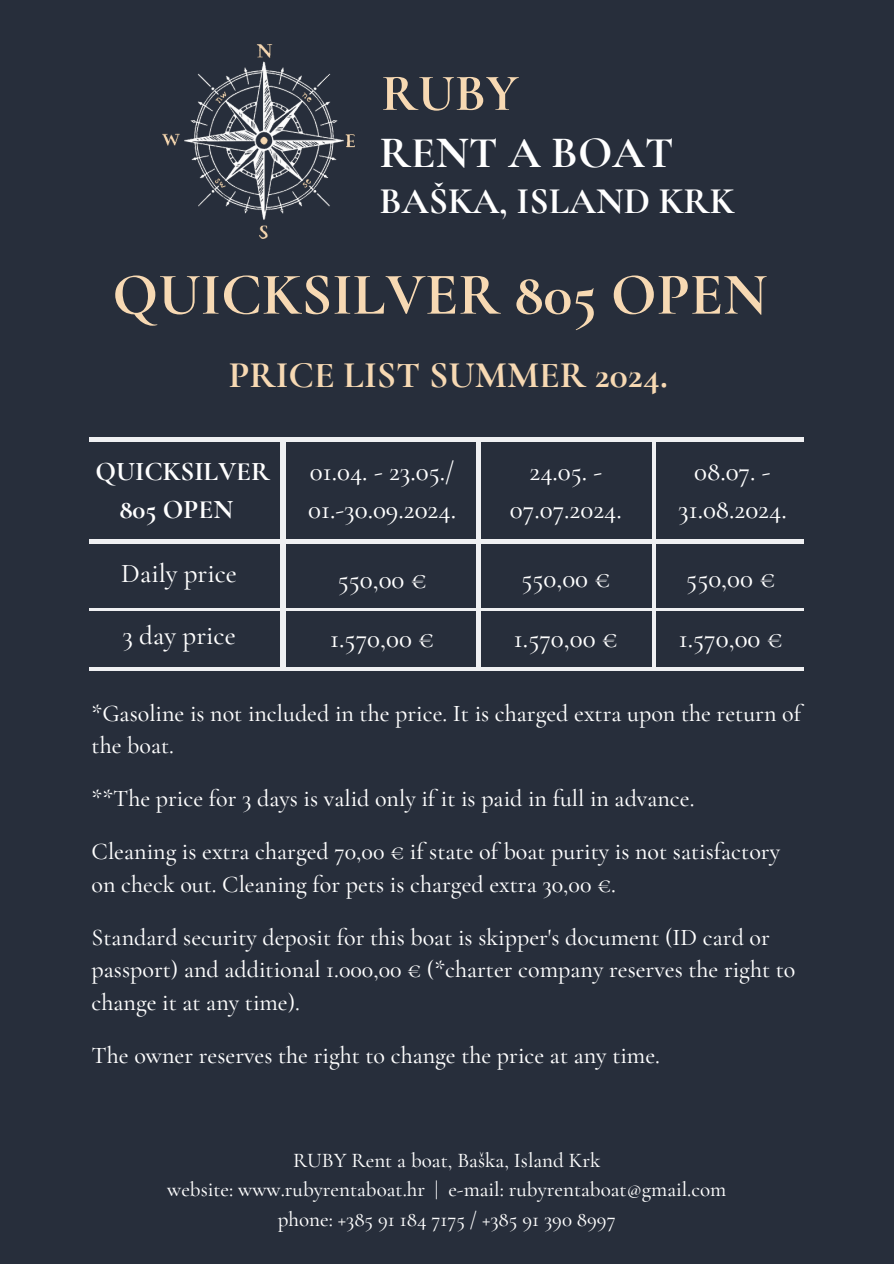
<style>
.page{position:relative;width:894px;height:1264px;background:#fff}
.page>*{position:absolute;margin:0;border:0;box-sizing:border-box;transform-origin:0 0}
.t1{font:700 60px "Cormorant Garamond";color:#f7d9b3}
.t2{font:700 52.5px "Cormorant Garamond";color:#f7d9b3}
.t3{font:700 45px "Cormorant Garamond";color:#fff}
.t4{font:700 37.5px "Cormorant Garamond";color:#f7d9b3}
.t5{font:700 37.5px "Cormorant Garamond";color:#fff}
.t6{font:500 27px/37.2px "Cormorant Garamond";color:#fff;text-align:center}
.t7{font:700 27px/37.2px "Cormorant Garamond";color:#fff;text-align:center}
.t8{font:500 24px/32.7px "Cormorant Garamond";color:#fff}
.t9{font:500 21px "Cormorant Garamond";color:#fff}
</style>
<div class="page">
<div style="left:0;top:0;width:893px;height:1263px;background:#272e3b"></div>
<img style="left:163px;top:44px;width:191px;height:194px">
<hr style="left:89px;top:437px;width:715px;height:4px;background:#eff0f2">
<hr style="left:89px;top:667px;width:715px;height:3px;background:#eff0f2">
<hr style="left:281px;top:439px;width:4px;height:229px;background:#eff0f2">
<hr style="left:476px;top:437px;width:4px;height:231px;background:#eff0f2">
<hr style="left:652px;top:437px;width:3px;height:231px;background:#eff0f2">
<hr style="left:89px;top:608px;width:715px;height:2px;background:#eff0f2">
<hr style="left:89px;top:539px;width:715px;height:4px;background:#eff0f2">
<p class="t2" style="left:381px;top:61px;width:139px">RUBY</p>
<p class="t3" style="left:379px;top:125px;width:295px">RENT A BOAT</p>
<p class="t5" style="left:379px;top:179px;width:356px">BAŠKA, ISLAND KRK</p>
<p class="t1" style="left:112px;top:258px;width:656px">QUICKSILVER 805 OPEN</p>
<p class="t4" style="left:229px;top:352px;width:440px">PRICE LIST SUMMER 2024.</p>
<p class="t7" style="left:95px;top:453px;width:176px">QUICKSILVER<br>805 OPEN</p>
<p class="t6" style="left:121px;top:554px;width:117px">Daily price</p>
<p class="t6" style="left:122px;top:616px;width:115px">3 day price</p>
<p class="t6" style="left:310px;top:453px;width:146px">01.04. - 23.05./</p>
<p class="t6" style="left:308px;top:490px;width:149px">01.-30.09.2024.</p>
<p class="t6" style="left:510px;top:453px;width:113px">24.05. -<br>07.07.2024.</p>
<p class="t6" style="left:678px;top:453px;width:110px">08.07. -<br>31.08.2024.</p>
<p class="t6" style="left:337px;top:560px;width:90px">550,00 €</p>
<p class="t6" style="left:521px;top:559px;width:90px">550,00 €</p>
<p class="t6" style="left:330px;top:620px;width:105px">1.570,00 €</p>
<p class="t6" style="left:514px;top:620px;width:105px">1.570,00 €</p>
<p class="t6" style="left:686px;top:559px;width:90px">550,00 €</p>
<p class="t6" style="left:678px;top:620px;width:105px">1.570,00 €</p>
<p class="t8" style="left:92px;top:696px;width:710px">*Gasoline is not included in the price. It is charged extra upon the return of the boat.</p>
<p class="t8" style="left:92px;top:782px;width:604px">**The price for 3 days is valid only if it is paid in full in advance.</p>
<p class="t8" style="left:92px;top:835px;width:689px">Cleaning is extra charged 70,00 € if state of boat purity is not satisfactory on check out. Cleaning for pets is charged extra 30,00 €.</p>
<p class="t8" style="left:92px;top:920px;width:705px">Standard security deposit for this boat is skipper's document (ID card or passport) and additional 1.000,00 € (*charter company reserves the right to change it at any time).</p>
<p class="t8" style="left:92px;top:1038px;width:569px">The owner reserves the right to change the price at any time.</p>
<p class="t9" style="left:293px;top:1147px;width:309px">RUBY Rent a boat, Baška, Island Krk</p>
<p class="t9" style="left:167px;top:1176px;width:560px">website: www.rubyrentaboat.hr | e-mail: rubyrentaboat@gmail.com</p>
<p class="t9" style="left:278px;top:1206px;width:339px">phone: +385 91 184 7175 / +385 91 390 8997</p>
</div>
